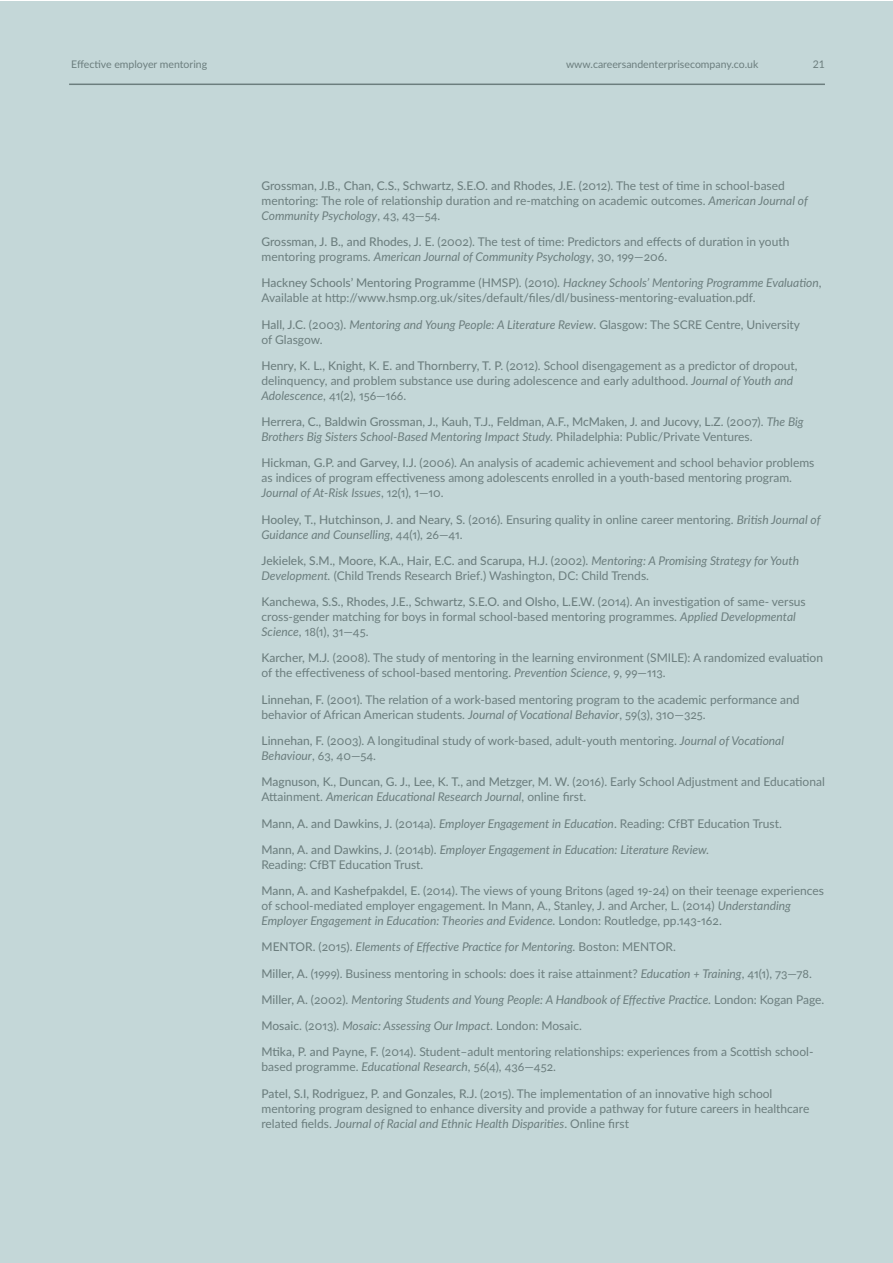
<style>
.page{position:relative;width:893px;height:1263px;background:#fff}
.page>*{position:absolute;margin:0;border:0;box-sizing:border-box;transform-origin:0 0}
.t1{font:12px/15px "Lato";color:#6c7e7e}
.t2{font:500 12px/15px "Lato";color:#6c7e7e}
.t3{font:italic 12px/26.2px "Lato";color:#6c7e7e}
.t4{font:10.5px "Lato";color:#6c7e7e}
.s1{font-weight:500}
.s2{font-style:italic}
.s3{font-weight:400}
.s4{font-weight:400;font-style:italic}
.s5{font-weight:500;font-style:normal}
.s6{font-style:normal}
</style>
<div class="page">
<div style="left:0;top:1px;width:892px;height:1262px;background:#c4d7d8"></div>
<hr style="left:69px;top:84px;width:756px;height:1px;background:#6c7e7e">
<p class="t4" style="left:71px;top:58px;width:137px">Effective employer mentoring</p>
<p class="t4" style="left:566px;top:58px;width:194px">www.careersandenterprisecompany.co.uk</p>
<p class="t4" style="left:813px;top:58px;width:14px">21</p>
<p class="t1" style="left:261px;top:178px;width:548px"><span class="s1">Grossman, J.B., Chan, C.S., Schwartz, S.E.O. and Rhodes, J.E.</span> (2012). The test of time in school-based mentoring: The role of relationship duration and re-matching on academic outcomes. <span class="s2">American Journal of<br>Community Psychology</span>, 43, 43—54.</p>
<p class="t1" style="left:261px;top:234px;width:529px"><span class="s1">Grossman, J. B., and Rhodes, J. E.</span> (2002). The test of time: Predictors and effects of duration in youth mentoring programs. <span class="s2">American Journal of Community Psychology</span>, 30, 199—206.</p>
<p class="t1" style="left:261px;top:275px;width:561px"><span class="s1">Hackney Schools’ Mentoring Programme</span> (HMSP). (2010). <span class="s2">Hackney Schools’ Mentoring Programme Evaluation</span>,<br>Available at http://www.hsmp.org.uk/sites/default/files/dl/business-mentoring-evaluation.pdf.</p>
<p class="t1" style="left:261px;top:316px;width:540px"><span class="s1">Hall, J.C.</span> (2003). <span class="s2">Mentoring and Young People: A Literature Review</span>. Glasgow: The SCRE Centre, University of Glasgow.</p>
<p class="t1" style="left:261px;top:358px;width:538px"><span class="s1">Henry, K. L., Knight, K. E. and Thornberry, T. P.</span> (2012). School disengagement as a predictor of dropout, delinquency, and problem substance use during adolescence and early adulthood. <span class="s2">Journal of Youth and<br>Adolescence</span>, 41(2), 156—166.</p>
<p class="t2" style="left:261px;top:414px;width:544px">Herrera, C., Baldwin Grossman, J., Kauh, T.J., Feldman, A.F., McMaken, J. and Jucovy, L.Z. <span class="s3">(2007).</span> <span class="s4">The Big<br>Brothers Big Sisters School-Based Mentoring Impact Study.</span> <span class="s3">Philadelphia: Public/Private Ventures.</span></p>
<p class="t1" style="left:261px;top:455px;width:554px"><span class="s1">Hickman, G.P. and Garvey, I.J.</span> (2006). An analysis of academic achievement and school behavior problems as indices of program effectiveness among adolescents enrolled in a youth-based mentoring program.<br><span class="s2">Journal of At-Risk Issues</span>, 12(1), 1—10.</p>
<p class="t1" style="left:261px;top:511px;width:560px"><span class="s1">Hooley, T., Hutchinson, J. and Neary, S.</span> (2016). Ensuring quality in online career mentoring. <span class="s2">British Journal of<br>Guidance and Counselling</span>, 44(1), 26—41.</p>
<p class="t1" style="left:261px;top:553px;width:539px"><span class="s1">Jekielek, S.M., Moore, K.A., Hair, E.C. and Scarupa, H.J.</span> (2002). <span class="s2">Mentoring: A Promising Strategy for Youth<br>Development.</span> (Child Trends Research Brief.) Washington, DC: Child Trends.</p>
<p class="t1" style="left:261px;top:594px;width:546px"><span class="s1">Kanchewa, S.S., Rhodes, J.E., Schwartz, S.E.O. and Olsho, L.E.W.</span> (2014). An investigation of same- versus cross-gender matching for boys in formal school-based mentoring programmes. <span class="s2">Applied Developmental<br>Science</span>, 18(1), 31—45.</p>
<p class="t1" style="left:261px;top:650px;width:563px"><span class="s1">Karcher, M.J.</span> (2008). The study of mentoring in the learning environment (SMILE): A randomized evaluation of the effectiveness of school-based mentoring. <span class="s2">Prevention Science</span>, 9, 99—113.</p>
<p class="t1" style="left:261px;top:692px;width:540px"><span class="s1">Linnehan, F.</span> (2001). The relation of a work-based mentoring program to the academic performance and behavior of African American students. <span class="s2">Journal of Vocational Behavior</span>, 59(3), 310—325.</p>
<p class="t1" style="left:261px;top:733px;width:524px"><span class="s1">Linnehan, F.</span> (2003). A longitudinal study of work-based, adult-youth mentoring. <span class="s2">Journal of Vocational<br>Behaviour</span>, 63, 40—54.</p>
<p class="t1" style="left:261px;top:774px;width:565px"><span class="s1">Magnuson, K., Duncan, G. J., Lee, K. T., and Metzger, M. W.</span> (2016). Early School Adjustment and Educational<br>Attainment. <span class="s2">American Educational Research Journal</span>, online first.</p>
<p class="t3" style="left:261px;top:810px;width:522px"><span class="s5">Mann, A. and Dawkins, J.</span> <span class="s6">(2014a).</span> Employer Engagement in Education<span class="s6">. Reading: CfBT Education Trust.<br></span><span class="s5">Mann, A. and Dawkins, J.</span> <span class="s6">(2014b).</span> Employer Engagement in Education: Literature Review.</p>
<p class="t1" style="left:261px;top:851px;width:564px;line-height:26.2px">Reading: CfBT Education Trust.<br><span class="s1">Mann, A. and Kashefpakdel, E.</span> (2014). The views of young Britons (aged 19-24) on their teenage experiences</p>
<p class="t1" style="left:261px;top:898px;width:531px">of school-mediated employer engagement. In Mann, A., Stanley, J. and Archer, L. (2014) <span class="s2">Understanding<br>Employer Engagement in Education: Theories and Evidence.</span> London: Routledge, pp.143-162.</p>
<p class="t1" style="left:261px;top:933px;width:564px;line-height:26.2px"><span class="s1">MENTOR.</span> (2015). <span class="s2">Elements of Effective Practice for Mentoring.</span> Boston: MENTOR.<br><span class="s1">Miller, A.</span> (1999). Business mentoring in schools: does it raise attainment? <span class="s2">Education + Training</span>, 41(1), 73—78.<br><span class="s1">Miller, A.</span> (2002). <span class="s2">Mentoring Students and Young People: A Handbook of Effective Practice.</span> London: Kogan Page.<br><span class="s1">Mosaic.</span> (2013). <span class="s2">Mosaic: Assessing Our Impact.</span> London: Mosaic.<br><span class="s1">Mtika, P. and Payne, F.</span> (2014). Student–adult mentoring relationships: experiences from a Scottish school-</p>
<p class="t1" style="left:261px;top:1053px;width:512px;line-height:26.2px">based programme. <span class="s2">Educational Research</span>, 56(4), 436—452.<br><span class="s1">Patel, S.I, Rodriguez, P. and Gonzales, R.J.</span> (2015). The implementation of an innovative high school</p>
<p class="t1" style="left:261px;top:1100px;width:549px">mentoring program designed to enhance diversity and provide a pathway for future careers in healthcare related fields. <span class="s2">Journal of Racial and Ethnic Health Disparities</span>. Online first</p>
</div>
